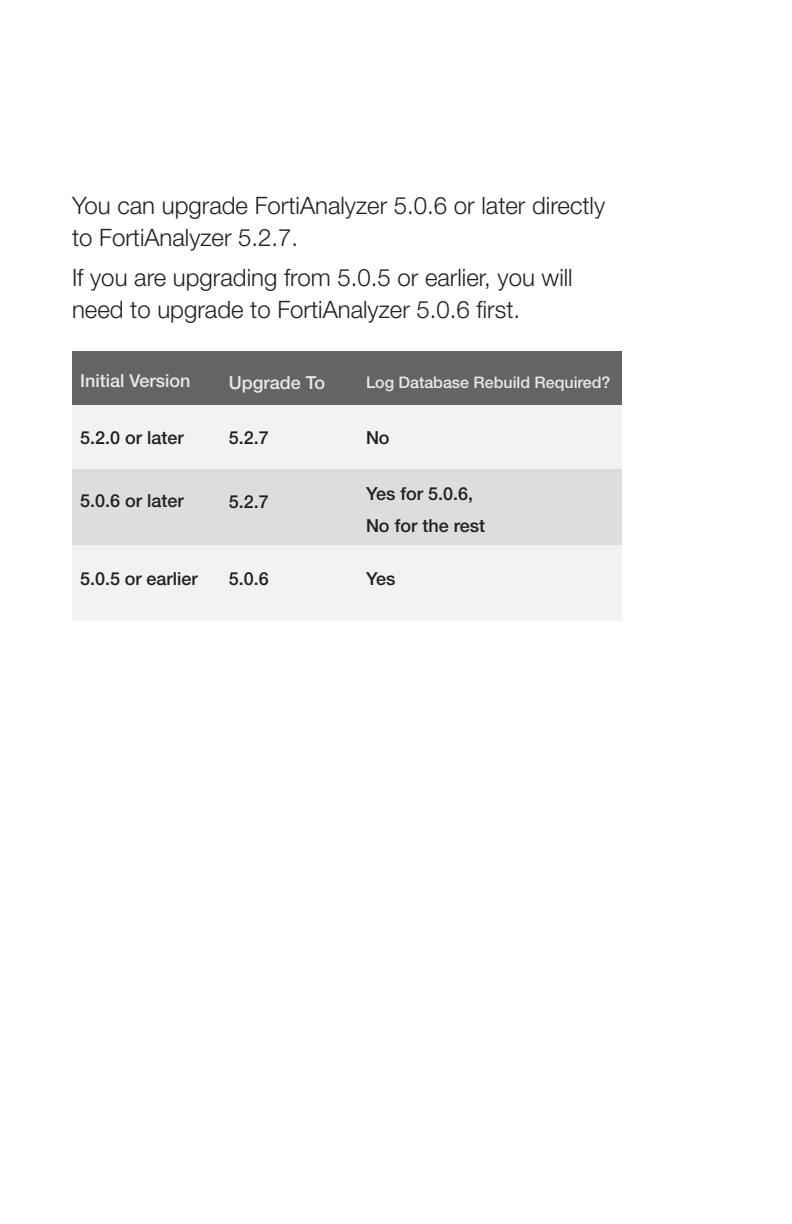
<style>
.page{position:relative;width:792px;height:1224px;background:#fff}
.page>*{position:absolute;margin:0;border:0;box-sizing:border-box;transform-origin:0 0}
.t1{font:300 24px/32px "Helvetica Neue LT Std";color:#231f20}
.t2{font:500 18px/32px "Helvetica Neue LT Std";color:#231f20}
.t3{font:500 18px "Helvetica Neue LT Std";color:#e7e8e8}
.t4{font:500 16px "Helvetica Neue LT Std";color:#e7e8e8}
</style>
<div class="page">
<div style="left:72px;top:352px;width:550px;height:53px;background:#636466"></div>
<div style="left:72px;top:405px;width:550px;height:64px;background:#f2f2f3"></div>
<div style="left:72px;top:545px;width:550px;height:75px;background:#f2f2f3"></div>
<div style="left:72px;top:469px;width:550px;height:76px;background:#dcddde"></div>
<p class="t1" style="left:72px;top:189px;width:535px">You can upgrade FortiAnalyzer 5.0.6 or later directly to FortiAnalyzer 5.2.7.</p>
<p class="t1" style="left:72px;top:261px;width:502px">If you are upgrading from 5.0.5 or earlier, you will need to upgrade to FortiAnalyzer 5.0.6 first.</p>
<p class="t3" style="left:80px;top:370px;width:112px">Initial Version</p>
<p class="t2" style="left:80px;top:421px;width:105px">5.2.0 or later</p>
<p class="t3" style="left:229px;top:371px;width:98px">Upgrade To</p>
<p class="t2" style="left:229px;top:421px;width:42px">5.2.7</p>
<p class="t4" style="left:366px;top:373px;width:246px">Log Database Rebuild Required?</p>
<p class="t2" style="left:366px;top:421px;width:25px">No</p>
<p class="t2" style="left:80px;top:484px;width:105px">5.0.6 or later</p>
<p class="t2" style="left:229px;top:486px;width:42px">5.2.7</p>
<p class="t2" style="left:366px;top:477px;width:121px">Yes for 5.0.6,<br>No for the rest</p>
<p class="t2" style="left:80px;top:562px;width:119px">5.0.5 or earlier</p>
<p class="t2" style="left:229px;top:562px;width:42px">5.0.6</p>
<p class="t2" style="left:366px;top:562px;width:31px">Yes</p>
</div>
